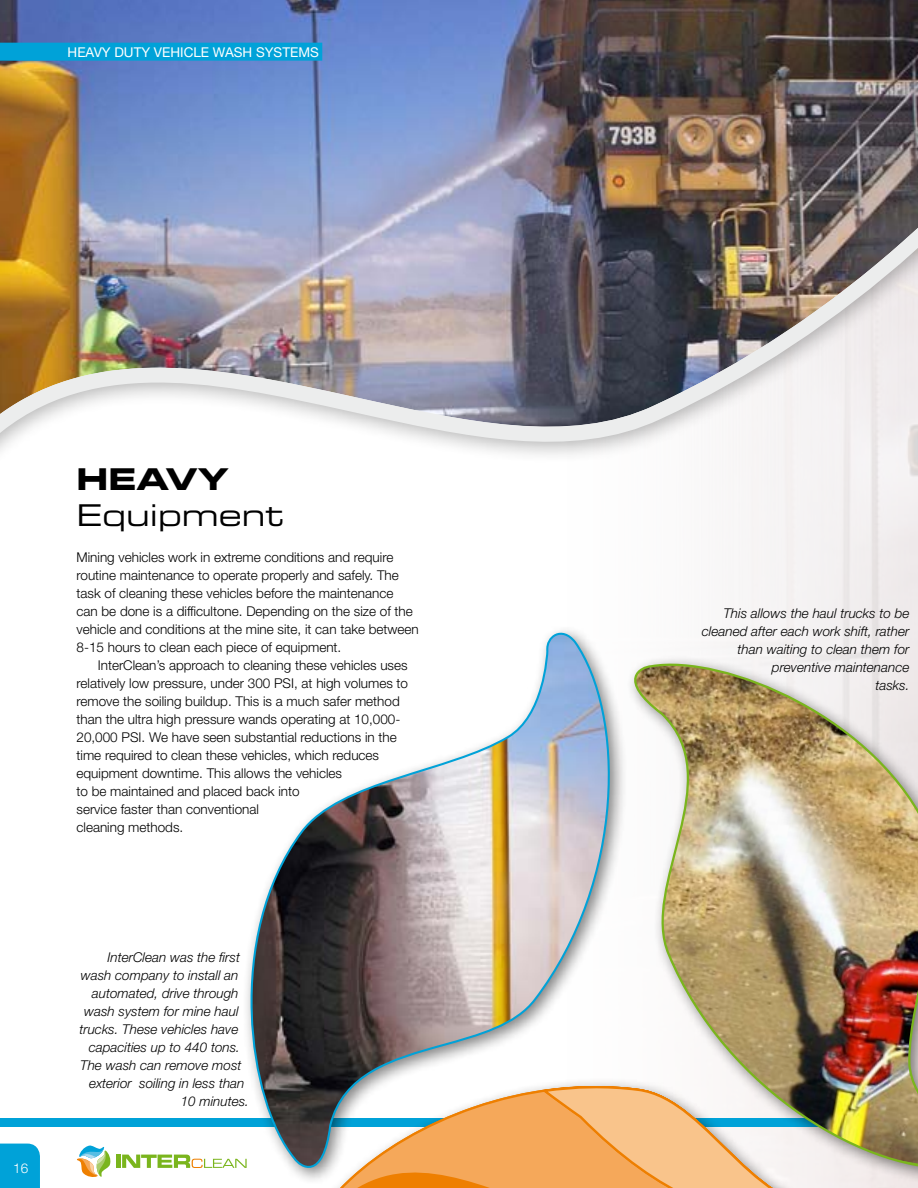
<style>
.page{position:relative;width:918px;height:1188px;background:#fff}
.page>*{position:absolute;margin:0;border:0;box-sizing:border-box;transform-origin:0 0}
.t1{font:30px "Eurostile LT Std Ex 2";color:#000}
.t2{font:30px "Eurostile LT Std Bold Ex 2";color:#000}
.t3{font:300 13.5px/18px "Helvetica Neue LT Std";color:#000}
.t4{font:italic 300 13.5px/18px "Helvetica Neue LT Std";color:#000;text-align:right}
.t5{font:13.5px "Helvetica Neue LT Std";color:#fff}
.t6{font:300 13.5px "Helvetica Neue LT Std";color:#fff}
</style>
<div class="page">
<img style="left:0;top:0;width:918px;height:562px">
<div style="left:0;top:1144px;width:40px;height:44px;background:#00a2d8"></div>
<div style="left:0;top:1118px;width:918px;height:9px;background:#00a2d8"></div>
<svg style="left:77px;top:1145px;width:34px;height:32px"></svg>
<hr style="left:116px;top:1155px;width:4px;height:13px;background:#7ab51d">
<svg style="left:122px;top:1155px;width:100px;height:13px"></svg>
<div style="left:0;top:43px;width:322px;height:18px;background:#00a2d8"></div>
<div style="left:624px;top:653px;width:294px;height:534px;background:#000;opacity:.5"></div>
<img style="left:629px;top:654px;width:289px;height:521px">
<svg style="left:222px;top:630px;width:407px;height:553px"></svg>
<p class="t5" style="left:68px;top:44px;width:253px">HEAVY DUTY VEHICLE WASH SYSTEMS</p>
<p class="t6" style="left:13px;top:1160px;width:17px">16</p>
<h1 class="t2" style="left:77px;top:458px;width:63px">HEAVY</h1>
<h1 class="t1" style="left:77px;top:495px;width:208px">Equipment</h1>
<p class="t3" style="left:77px;top:548px;width:344px">Mining vehicles work in extreme conditions and require routine maintenance to operate properly and safely. The task of cleaning these vehicles before the maintenance<br>can be done is a difficultone. Depending on the size of the vehicle and conditions at the mine site, it can take between 8-15 hours to clean each piece of equipment.</p>
<p class="t3" style="left:77px;top:656px;width:333px;text-indent:21px">InterClean’s approach to cleaning these vehicles uses relatively low pressure, under 300 PSI, at high volumes to remove the soiling buildup. This is a much safer method than the ultra high pressure wands operating at 10,000- 20,000 PSI. We have seen substantial reductions in the time required to clean these vehicles, which reduces equipment downtime. This allows the vehicles<br>to be maintained and placed back into<br>service faster than conventional<br>cleaning methods.</p>
<p class="t4" style="left:108px;top:948px;width:134px">InterClean was the first</p>
<p class="t4" style="left:81px;top:966px;width:159px">wash company to install an</p>
<p class="t4" style="left:92px;top:984px;width:148px">automated, drive through</p>
<p class="t4" style="left:84px;top:1002px;width:156px">wash system for mine haul</p>
<p class="t4" style="left:79px;top:1020px;width:161px">trucks. These vehicles have</p>
<p class="t4" style="left:89px;top:1038px;width:153px">capacities up to 440 tons.</p>
<p class="t4" style="left:80px;top:1056px;width:163px">The wash can remove most</p>
<p class="t4" style="left:89px;top:1074px;width:157px">exterior soiling in less than</p>
<p class="t4" style="left:181px;top:1092px;width:70px">10 minutes.</p>
<p class="t4" style="left:702px;top:604px;width:209px">This allows the haul trucks to be cleaned after each work shift, rather than waiting to clean them for preventive maintenance<br>tasks.</p>
</div>
